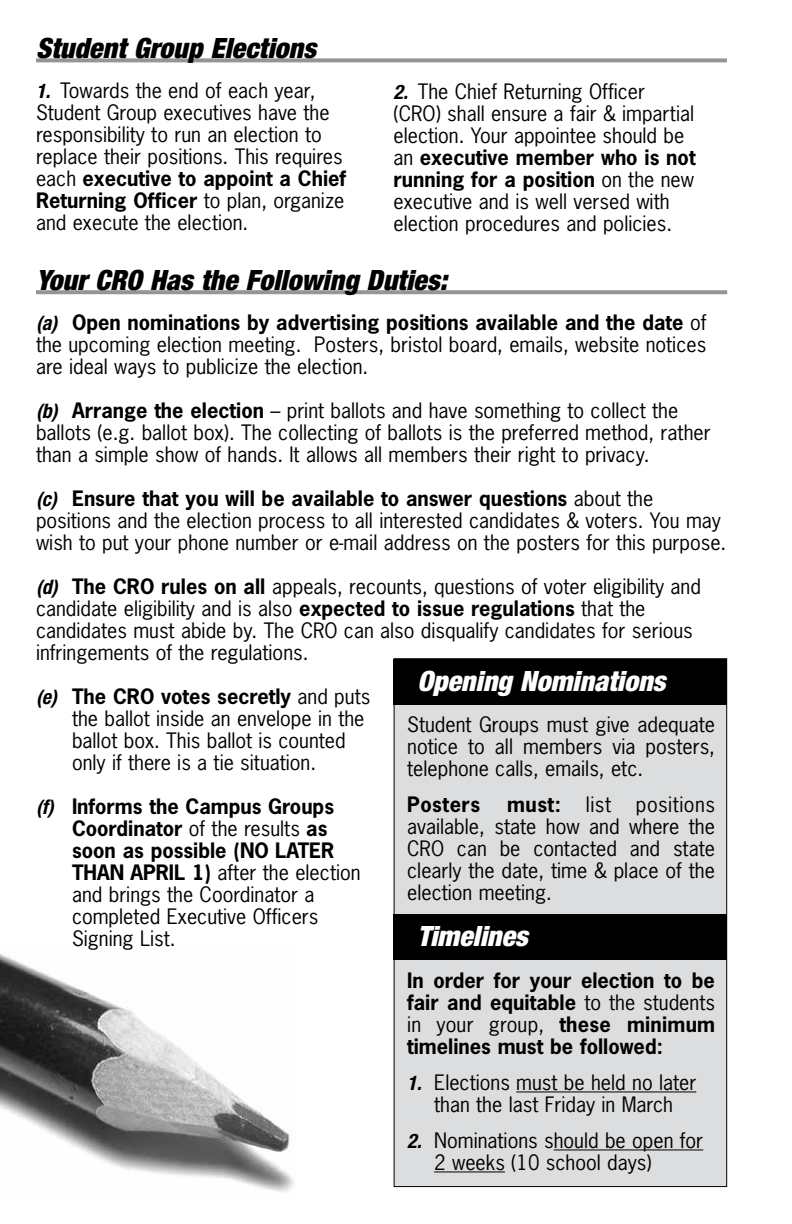
<style>
.page{position:relative;width:792px;height:1224px;background:#fff}
.page>*{position:absolute;margin:0;border:0;box-sizing:border-box;transform-origin:0 0}
.t1{font:italic 900 condensed 28px "Helvetica Neue LT Std";color:#000}
.t2{font:italic 900 condensed 28px "Helvetica Neue LT Std";color:#fff}
.t3{font:20px/22px "News Gothic Std";color:#000}
.t4{font:700 20px/22px "News Gothic Std";color:#000;text-align:justify}
.t5{font:700 20px "News Gothic Std";letter-spacing:.025em;color:#000}
.s1{font-family:"Helvetica Neue LT Std";font-weight:700;font-style:italic;font-stretch:condensed}
.s2{font-weight:700}
.s3{font-weight:400}
</style>
<div class="page">
<img style="left:0;top:954px;width:294px;height:238px">
<svg style="left:36px;top:290px;width:691px;height:4px;background:#999a9d"></svg>
<svg style="left:36px;top:58px;width:691px;height:4px;background:#9d9fa2"></svg>
<div style="left:394px;top:659px;width:333px;height:528px;background:#dcddde"></div>
<div style="left:394px;top:659px;width:333px;height:46px;background:#000"></div>
<hr style="left:516px;top:1091px;width:180px;height:1px;background:#000">
<hr style="left:554px;top:1149px;width:149px;height:1px;background:#000">
<hr style="left:434px;top:1171px;width:71px;height:1px;background:#000">
<div style="left:394px;top:914px;width:333px;height:46px;background:#000"></div>
<h1 class="t1" style="left:36px;top:31px;width:282px">Student Group Elections</h1>
<p class="t3" style="left:36px;top:79px;width:312px"><span class="s1">1.</span> Towards the end of each year, Student Group executives have the responsibility to run an election to replace their positions. This requires each <span class="s2">executive to appoint a Chief Returning Officer</span> to plan, organize and execute the election.</p>
<p class="t3" style="left:394px;top:81px;width:304px"><span class="s1">2.</span> The Chief Returning Officer (CRO) shall ensure a fair &amp; impartial election. Your appointee should be an <span class="s2">executive member who is not running for a position</span> on the new executive and is well versed with election procedures and policies.</p>
<h1 class="t1" style="left:36px;top:263px;width:412px">Your CRO Has the Following Duties:</h1>
<p class="t3" style="left:36px;top:311px;width:672px;text-align:justify"><span class="s1">(a)</span> <span class="s2">Open nominations by advertising positions available and the date</span> of the upcoming election meeting. Posters, bristol board, emails, website notices are ideal ways to publicize the election.</p>
<p class="t3" style="left:36px;top:399px;width:676px"><span class="s1">(b)</span> <span class="s2">Arrange the election</span> – print ballots and have something to collect the ballots (e.g. ballot box). The collecting of ballots is the preferred method, rather than a simple show of hands. It allows all members their right to privacy.</p>
<p class="t3" style="left:36px;top:487px;width:692px"><span class="s1">(c)</span> <span class="s2">Ensure that you will be available to answer questions</span> about the positions and the election process to all interested candidates &amp; voters. You may wish to put your phone number or e-mail address on the posters for this purpose.</p>
<p class="t3" style="left:36px;top:575px;width:667px"><span class="s1">(d)</span> <span class="s2">The CRO rules on all</span> appeals, recounts, questions of voter eligibility and candidate eligibility and is also <span class="s2">expected to issue regulations</span> that the candidates must abide by. The CRO can also disqualify candidates for serious infringements of the regulations.</p>
<p class="t3" style="left:72px;top:685px;width:300px;text-indent:-36px"><span class="s1">(e)</span> <span class="s2">The CRO votes secretly</span> and puts the ballot inside an envelope in the ballot box. This ballot is counted only if there is a tie situation.</p>
<p class="t3" style="left:72px;top:795px;width:290px;text-indent:-36px"><span class="s1">(f)</span> <span class="s2">Informs the Campus Groups<br>Coordinator</span> of the results <span class="s2">as soon as possible (NO LATER<br>THAN APRIL 1)</span> after the election and brings the Coordinator a completed Executive Officers<br>Signing List.</p>
<h1 class="t2" style="left:417px;top:664px;width:250px">Opening Nominations</h1>
<p class="t3" style="left:407px;top:713px;width:309px;text-align:justify">Student Groups must give adequate notice to all members via posters, telephone calls, emails, etc.</p>
<p class="t5" style="left:407px;top:791px;width:75px">Posters</p>
<p class="t3" style="left:407px;top:793px;width:309px;text-align:justify;text-indent:100px"><span class="s2">must:</span> list positions available, state how and where the CRO can be contacted and state clearly the date, time &amp; place of the election meeting.</p>
<h1 class="t2" style="left:417px;top:919px;width:112px">Timelines</h1>
<p class="t4" style="left:407px;top:969px;width:309px">In order for your election to be fair and equitable <span class="s3">to the students in your group,</span> these minimum timelines must be followed:</p>
<p class="t3" style="left:407px;top:1071px;width:291px;text-align:center"><span class="s1">1.</span> Elections must be held no later than the last Friday in March</p>
<p class="t3" style="left:434px;top:1129px;width:271px;text-indent:-27px"><span class="s1">2.</span> Nominations should be open for<br>2 weeks (10 school days)</p>
</div>
